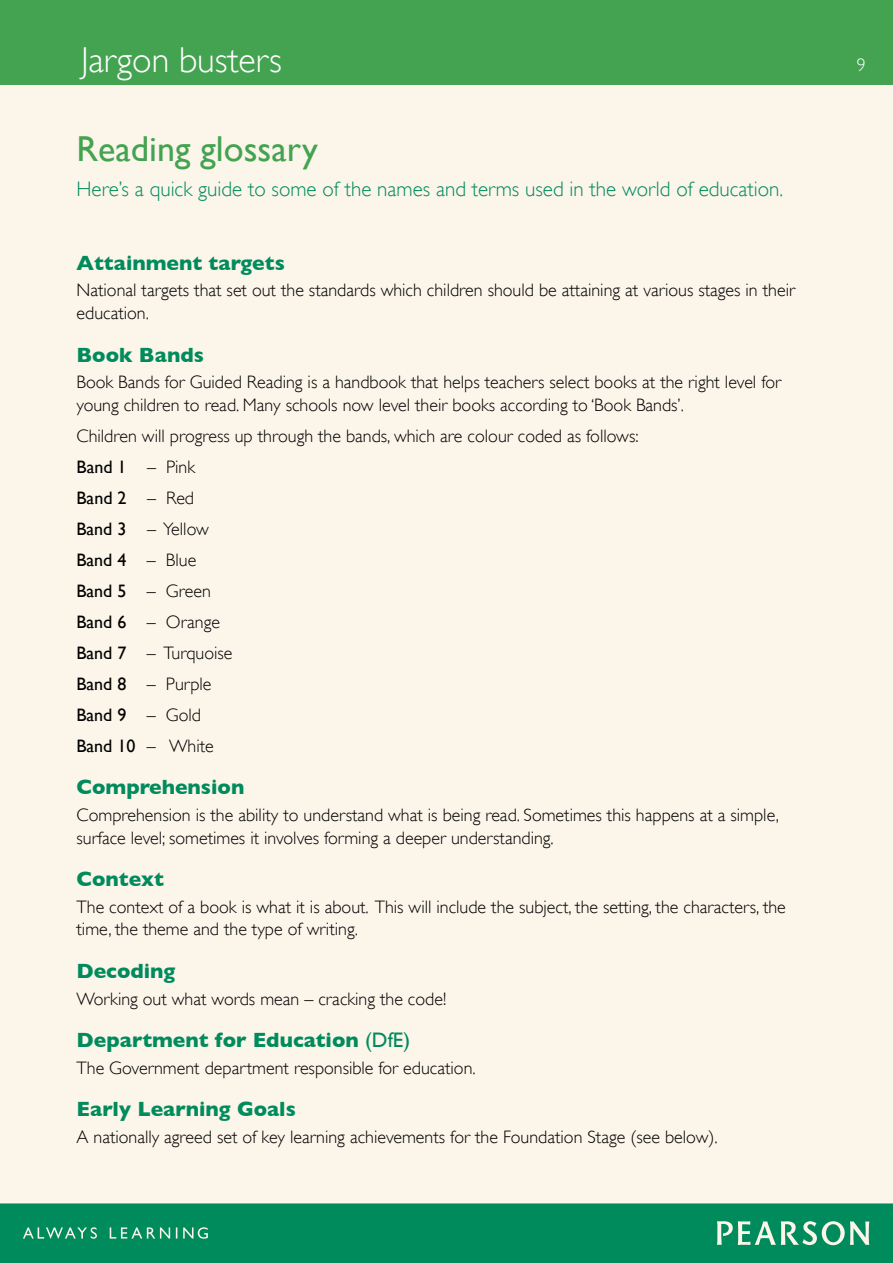
<style>
.page{position:relative;width:893px;height:1263px;background:#fbf5ea}
.page>*{position:absolute;margin:0;border:0;box-sizing:border-box;transform-origin:0 0}
.t1{font:36px "Gill Sans";color:#44a351}
.t2{font:300 36px "Gill Sans";color:#fff}
.t3{font:700 21px "Gill Sans";color:#008b5d}
.t4{font:300 21px "Gill Sans";color:#008b5d}
.t5{font:300 18px/31px "Gill Sans";color:#000}
.t6{font:300 18px "Gill Sans";color:#fff}
.s1{font-weight:400}
</style>
<div class="page">
<div style="left:0;top:0;width:893px;height:85px;background:#44a351"></div>
<div style="left:0;top:1203px;width:893px;height:60px;background:#008b5d"></div>
<svg style="left:717px;top:1221px;width:152px;height:24px"></svg>
<svg style="left:23px;top:1227px;width:185px;height:12px"></svg>
<h1 class="t2" style="left:81px;top:31px;width:202px">Jargon busters</h1>
<p class="t6" style="left:857px;top:51px;width:10px">9</p>
<h1 class="t1" style="left:77px;top:128px;width:243px">Reading glossary</h1>
<p class="t4" style="left:77px;top:173px;width:708px">Here’s a quick guide to some of the names and terms used in the world of education.</p>
<p class="t3" style="left:77px;top:250px;width:210px">Attainment targets</p>
<p class="t5" style="left:77px;top:278px;width:720px;line-height:22.5px">National targets that set out the standards which children should be attaining at various stages in their education.</p>
<p class="t3" style="left:77px;top:342px;width:129px">Book Bands</p>
<p class="t5" style="left:77px;top:370px;width:706px;line-height:22.5px">Book Bands for Guided Reading is a handbook that helps teachers select books at the right level for young children to read. Many schools now level their books according to ‘Book Bands’.</p>
<p class="t5" style="left:76px;top:419px;width:564px">Children will progress up through the bands, which are colour coded as follows:<br><span class="s1">Band 1</span> – Pink<br><span class="s1">Band 2</span> – Red<br><span class="s1">Band 3</span> – Yellow<br><span class="s1">Band 4</span> – Blue<br><span class="s1">Band 5</span> – Green<br><span class="s1">Band 6</span> – Orange<br><span class="s1">Band 7</span> – Turquoise<br><span class="s1">Band 8</span> – Purple<br><span class="s1">Band 9</span> – Gold<br><span class="s1">Band 10</span> – White</p>
<p class="t3" style="left:77px;top:775px;width:169px">Comprehension</p>
<p class="t5" style="left:77px;top:803px;width:704px;line-height:22.5px">Comprehension is the ability to understand what is being read. Sometimes this happens at a simple, surface level; sometimes it involves forming a deeper understanding.</p>
<p class="t3" style="left:77px;top:867px;width:89px">Context</p>
<p class="t5" style="left:77px;top:895px;width:711px;line-height:22.5px">The context of a book is what it is about. This will include the subject, the setting, the characters, the time, the theme and the type of writing.</p>
<p class="t3" style="left:77px;top:958px;width:100px">Decoding</p>
<p class="t5" style="left:77px;top:982px;width:371px">Working out what words mean – cracking the code!</p>
<p class="t3" style="left:77px;top:1028px;width:335px">Department for Education <span class="s1">(DfE)</span></p>
<p class="t5" style="left:77px;top:1052px;width:401px">The Government department responsible for education.</p>
<p class="t3" style="left:77px;top:1097px;width:221px">Early Learning Goals</p>
<p class="t5" style="left:77px;top:1121px;width:643px">A nationally agreed set of key learning achievements for the Foundation Stage (see below).</p>
</div>
